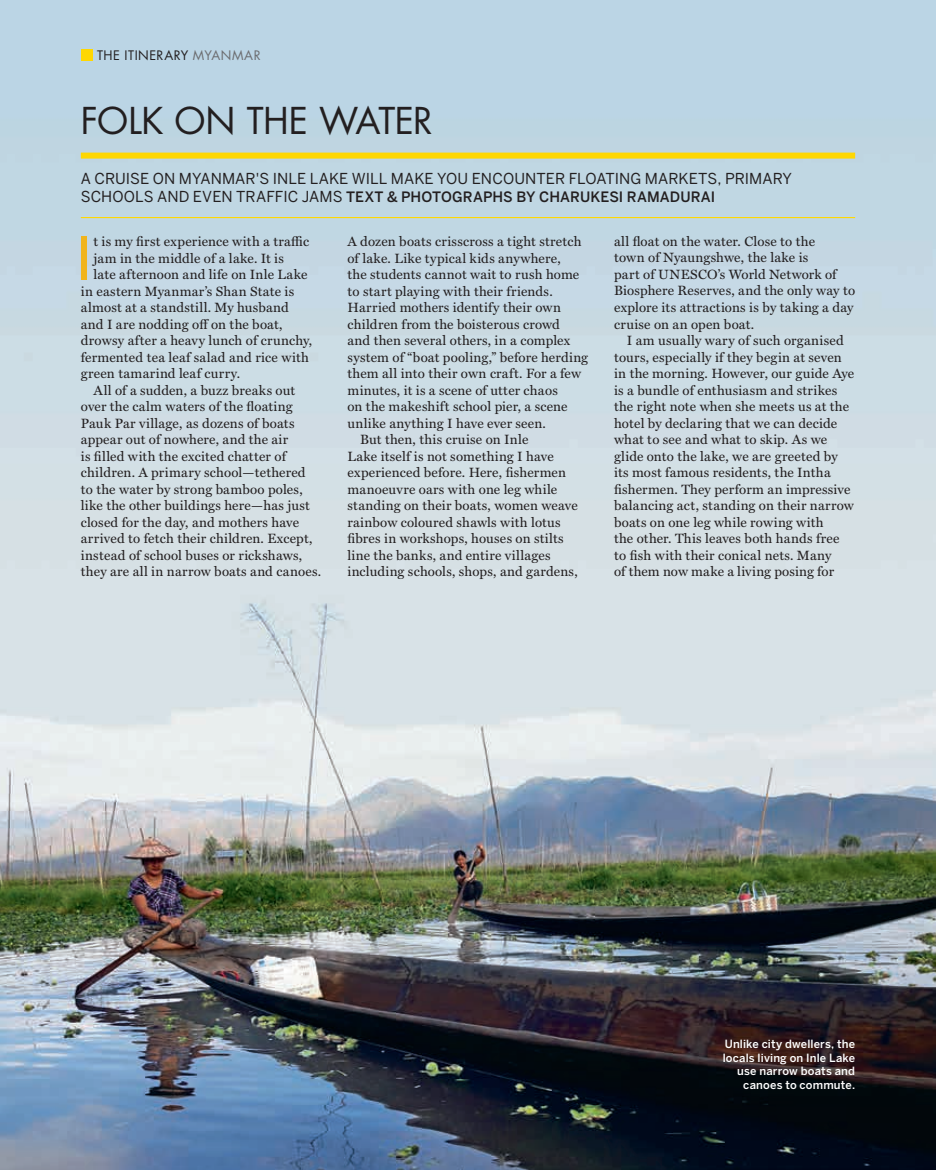
<style>
.page{position:relative;width:936px;height:1170px;background:#fff}
.page>*{position:absolute;margin:0;border:0;box-sizing:border-box;transform-origin:0 0}
.t1{font:500 57.3px "Futura Std";color:#f1b41c}
.t2{font:36px "Futura Std";letter-spacing:-.01em;color:#231f20}
.t3{font:15px "Benton Sans";letter-spacing:.005em;color:#231f20}
.t4{font:500 14.25px "Benton Sans";letter-spacing:.005em;color:#231f20}
.t5{font:13.5px/16.5px "Miller Text";letter-spacing:.015em;color:#231f20}
.t6{font:12.75px "Futura Std";letter-spacing:.04em;color:#231f20}
.t7{font:500 11.25px/13.5px "Benton Sans";letter-spacing:.015em;color:#fff;text-align:right}
.s1{color:#6c6d70}
.s2{font-weight:400;font-size:15px}
</style>
<div class="page">
<img style="left:0;top:0;width:935px;height:1169px">
<div style="left:81px;top:152px;width:774px;height:6px;background:#fed702"></div>
<hr style="left:81px;top:217px;width:774px;height:1px;background:#fed702">
<div style="left:81px;top:49px;width:11px;height:12px;background:#fed702"></div>
<p class="t6" style="left:97px;top:47px;width:165px">THE ITINERARY <span class="s1">MYANMAR</span></p>
<h2 class="t2" style="left:81px;top:98px;width:353px">FOLK ON THE WATER</h2>
<p class="t3" style="left:81px;top:170px;width:712px">A CRUISE ON MYANMAR'S INLE LAKE WILL MAKE YOU ENCOUNTER FLOATING MARKETS, PRIMARY</p>
<p class="t4" style="left:81px;top:188px;width:636px"><span class="s2">SCHOOLS AND EVEN TRAFFIC JAMS</span> TEXT &amp; PHOTOGRAPHS BY CHARUKESI RAMADURAI</p>
<h1 class="t1" style="left:77px;top:222px;width:15px">I</h1>
<p class="t5" style="left:94px;top:233px;width:217px">t is my first experience with a traffic</p>
<p class="t5" style="left:614px;top:233px;width:242px">all float on the water. Close to the<br>town of Nyaungshwe, the lake is<br>part of UNESCO’s World Network of Biosphere Reserves, and the only way to explore its attractions is by taking a day cruise on an open boat.</p>
<p class="t5" style="left:614px;top:332px;width:242px;text-indent:13px">I am usually wary of such organised tours, especially if they begin at seven in the morning. However, our guide Aye is a bundle of enthusiasm and strikes the right note when she meets us at the hotel by declaring that we can decide what to see and what to skip. As we glide onto the lake, we are greeted by its most famous residents, the Intha fishermen. They perform an impressive balancing act, standing on their narrow boats on one leg while rowing with<br>the other. This leaves both hands free to fish with their conical nets. Many<br>of them now make a living posing for</p>
<p class="t5" style="left:347px;top:233px;width:236px">A dozen boats crisscross a tight stretch</p>
<p class="t5" style="left:347px;top:250px;width:215px">of lake. Like typical kids anywhere,</p>
<p class="t5" style="left:347px;top:266px;width:233px">the students cannot wait to rush home</p>
<p class="t5" style="left:347px;top:283px;width:207px">to start playing with their friends.</p>
<p class="t5" style="left:347px;top:299px;width:215px">Harried mothers identify their own</p>
<p class="t5" style="left:347px;top:316px;width:214px">children from the boisterous crowd</p>
<p class="t5" style="left:347px;top:332px;width:224px">and then several others, in a complex</p>
<p class="t5" style="left:347px;top:349px;width:242px">system of “boat pooling,” before herding</p>
<p class="t5" style="left:347px;top:365px;width:235px">them all into their own craft. For a few</p>
<p class="t5" style="left:347px;top:382px;width:212px">minutes, it is a scene of utter chaos</p>
<p class="t5" style="left:347px;top:398px;width:221px">on the makeshift school pier, a scene</p>
<p class="t5" style="left:347px;top:415px;width:200px">unlike anything I have ever seen.</p>
<p class="t5" style="left:360px;top:431px;width:170px">But then, this cruise on Inle</p>
<p class="t5" style="left:347px;top:448px;width:208px">Lake itself is not something I have</p>
<p class="t5" style="left:347px;top:464px;width:220px">experienced before. Here, fishermen</p>
<p class="t5" style="left:347px;top:481px;width:211px">manoeuvre oars with one leg while</p>
<p class="t5" style="left:347px;top:497px;width:232px">standing on their boats, women weave</p>
<p class="t5" style="left:347px;top:514px;width:215px">rainbow coloured shawls with lotus</p>
<p class="t5" style="left:347px;top:531px;width:218px">fibres in workshops, houses on stilts</p>
<p class="t5" style="left:347px;top:547px;width:205px">line the banks, and entire villages</p>
<p class="t5" style="left:347px;top:564px;width:232px">including schools, shops, and gardens,</p>
<p class="t5" style="left:94px;top:250px;width:192px">jam in the middle of a lake. It is</p>
<p class="t5" style="left:94px;top:266px;width:215px">late afternoon and life on Inle Lake</p>
<p class="t5" style="left:81px;top:283px;width:215px">in eastern Myanmar’s Shan State is</p>
<p class="t5" style="left:81px;top:299px;width:209px">almost at a standstill. My husband</p>
<p class="t5" style="left:81px;top:316px;width:203px">and I are nodding off on the boat,</p>
<p class="t5" style="left:81px;top:332px;width:233px">drowsy after a heavy lunch of crunchy,</p>
<p class="t5" style="left:81px;top:349px;width:229px">fermented tea leaf salad and rice with</p>
<p class="t5" style="left:81px;top:365px;width:161px">green tamarind leaf curry.</p>
<p class="t5" style="left:94px;top:382px;width:203px">All of a sudden, a buzz breaks out</p>
<p class="t5" style="left:81px;top:399px;width:213px">over the calm waters of the floating</p>
<p class="t5" style="left:81px;top:415px;width:215px">Pauk Par village, as dozens of boats</p>
<p class="t5" style="left:81px;top:432px;width:209px">appear out of nowhere, and the air</p>
<p class="t5" style="left:81px;top:448px;width:207px">is filled with the excited chatter of</p>
<p class="t5" style="left:81px;top:465px;width:226px">children. A primary school—tethered</p>
<p class="t5" style="left:81px;top:481px;width:223px">to the water by strong bamboo poles,</p>
<p class="t5" style="left:81px;top:498px;width:231px">like the other buildings here—has just</p>
<p class="t5" style="left:81px;top:514px;width:220px">closed for the day, and mothers have</p>
<p class="t5" style="left:81px;top:531px;width:233px">arrived to fetch their children. Except,</p>
<p class="t5" style="left:81px;top:547px;width:223px">instead of school buses or rickshaws,</p>
<p class="t5" style="left:81px;top:564px;width:242px">they are all in narrow boats and canoes.</p>
<p class="t7" style="left:722px;top:1037px;width:134px">Unlike city dwellers, the locals living on Inle Lake use narrow boats and canoes to commute.</p>
</div>
